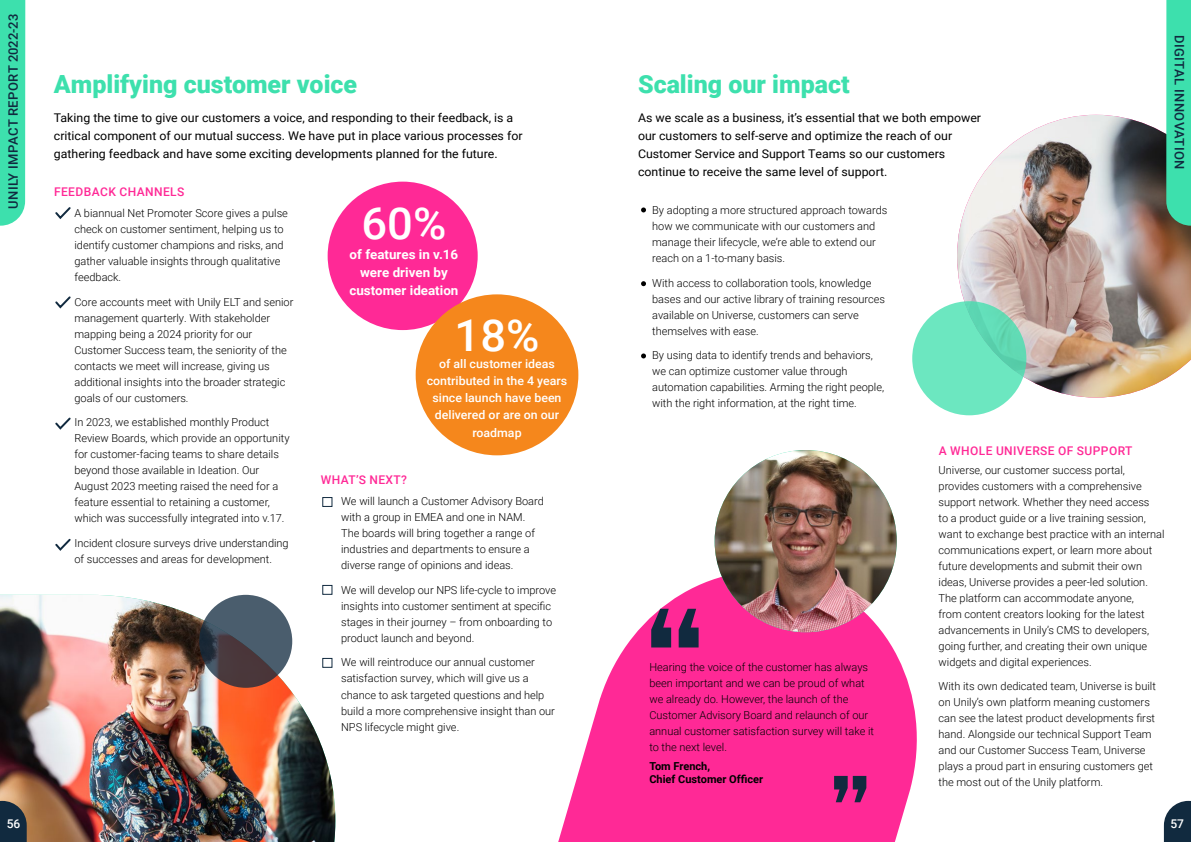
<style>
.page{position:relative;width:1191px;height:842px;background:#fff}
.page>*{position:absolute;margin:0;border:0;box-sizing:border-box;transform-origin:0 0}
.t1{font:500 44px "Roboto";color:#fff}
.t2{font:900 25px "Roboto";color:#3de0ad}
.t3{font:700 13px/18px "Roboto";color:#fff;text-align:center}
.t4{font:500 13px "Roboto";letter-spacing:.035em;color:#112a3f}
.t5{font:12px/18px "Roboto";color:#000}
.t6{font:500 12px/17.3px "Roboto";color:#fff;text-align:center}
.t7{font:500 12px "Roboto";letter-spacing:.035em;color:#ff2996}
.t8{font:300 11px/16px "Roboto";color:#000}
.t9{font:700 11px/13.2px "Roboto";color:#000}
</style>
<div class="page">
<img style="left:0;top:595px;width:335px;height:247px">
<svg style="left:0;top:801px;width:27px;height:41px"></svg>
<div style="left:0;top:0;width:25px;height:226px;background:#3de0ad"></div>
<svg style="left:55px;top:207px;width:16px;height:12px"></svg>
<svg style="left:55px;top:296px;width:16px;height:13px"></svg>
<svg style="left:55px;top:417px;width:16px;height:13px"></svg>
<svg style="left:55px;top:538px;width:16px;height:13px"></svg>
<div style="left:328px;top:182px;width:150px;height:148px;background:#ff2996;border-radius:50%"></div>
<div style="left:416px;top:294px;width:162px;height:161px;background:#f5871c;border-radius:50%"></div>
<div style="left:322px;top:497px;width:10px;height:10px;background:#fff;border:1px solid #112a3f"></div>
<div style="left:322px;top:585px;width:10px;height:10px;background:#fff;border:1px solid #112a3f"></div>
<div style="left:322px;top:658px;width:10px;height:10px;background:#fff;border:1px solid #112a3f"></div>
<svg style="left:199px;top:595px;width:93px;height:93px;background:#474d59"></svg>
<svg style="left:1163px;top:801px;width:28px;height:41px"></svg>
<svg style="left:558px;top:553px;width:359px;height:289px;fill:#ff2996"></svg>
<svg style="left:834px;top:776px;width:32px;height:26px"></svg>
<svg style="left:651px;top:609px;width:47px;height:38px;background:#682e61"></svg>
<img style="left:957px;top:115px;width:234px;height:283px">
<svg style="left:912px;top:301px;width:114px;height:114px;background:#6ae3bd"></svg>
<div style="left:1166px;top:0;width:25px;height:226px;background:#3de0ad"></div>
<svg style="left:641px;top:207px;width:5px;height:5px"></svg>
<svg style="left:641px;top:281px;width:5px;height:5px"></svg>
<svg style="left:641px;top:353px;width:5px;height:5px"></svg>
<img style="left:714px;top:450px;width:182px;height:182px;border-radius:91px">
<p class="t4" style="left:4px;top:209px;width:197px;rotate:-90deg">UNILY IMPACT REPORT 2022-23</p>
<h2 class="t2" style="left:54px;top:66px;width:305px">Amplifying customer voice</h2>
<p class="t5" style="left:54px;top:108px;width:470px">Taking the time to give our customers a voice, and responding to their feedback, is a critical component of our mutual success. We have put in place various processes for gathering feedback and have some exciting developments planned for the future.</p>
<p class="t7" style="left:54px;top:183px;width:132px">FEEDBACK CHANNELS</p>
<p class="t8" style="left:74px;top:205px;width:215px">A biannual Net Promoter Score gives a pulse check on customer sentiment, helping us to identify customer champions and risks, and gather valuable insights through qualitative feedback.</p>
<p class="t8" style="left:74px;top:293px;width:220px">Core accounts meet with Unily ELT and senior management quarterly. With stakeholder mapping being a 2024 priority for our Customer Success team, the seniority of the contacts we meet will increase, giving us additional insights into the broader strategic goals of our customers.</p>
<p class="t8" style="left:74px;top:414px;width:217px">In 2023, we established monthly Product Review Boards, which provide an opportunity for customer-facing teams to share details beyond those available in Ideation. Our August 2023 meeting raised the need for a feature essential to retaining a customer, which was successfully integrated into v.17.</p>
<p class="t8" style="left:74px;top:534px;width:216px">Incident closure surveys drive understanding of successes and areas for development.</p>
<h1 class="t1" style="left:361px;top:192px;width:86px">60%</h1>
<p class="t3" style="left:349px;top:245px;width:110px">of features in v.16 were driven by customer ideation</p>
<p class="t7" style="left:321px;top:472px;width:88px">WHAT’S NEXT?</p>
<h1 class="t1" style="left:454px;top:304px;width:86px">18%</h1>
<p class="t6" style="left:427px;top:355px;width:142px">of all customer ideas contributed in the 4 years since launch have been delivered or are on our roadmap</p>
<p class="t8" style="left:341px;top:493px;width:204px">We will launch a Customer Advisory Board with a group in EMEA and one in NAM.<br>The boards will bring together a range of industries and departments to ensure a diverse range of opinions and ideas.</p>
<p class="t8" style="left:341px;top:582px;width:217px">We will develop our NPS life-cycle to improve insights into customer sentiment at specific stages in their journey – from onboarding to product launch and beyond.</p>
<p class="t8" style="left:341px;top:654px;width:215px">We will reintroduce our annual customer satisfaction survey, which will give us a chance to ask targeted questions and help build a more comprehensive insight than our NPS lifecycle might give.</p>
<p class="t6" style="left:7px;top:814px;width:15px">56</p>
<h2 class="t2" style="left:638px;top:66px;width:213px">Scaling our impact</h2>
<p class="t5" style="left:638px;top:108px;width:344px">As we scale as a business, it’s essential that we both empower our customers to self-serve and optimize the reach of our Customer Service and Support Teams so our customers continue to receive the same level of support.</p>
<p class="t8" style="left:652px;top:202px;width:237px">By adopting a more structured approach towards how we communicate with our customers and manage their lifecycle, we’re able to extend our reach on a 1-to-many basis.</p>
<p class="t8" style="left:652px;top:274px;width:234px">With access to collaboration tools, knowledge bases and our active library of training resources available on Universe, customers can serve themselves with ease.</p>
<p class="t8" style="left:652px;top:347px;width:233px">By using data to identify trends and behaviors, we can optimize customer value through automation capabilities. Arming the right people, with the right information, at the right time.</p>
<p class="t4" style="left:1188px;top:35px;width:136px;rotate:90deg">DIGITAL INNOVATION</p>
<p class="t8" style="left:649px;top:659px;width:226px">Hearing the voice of the customer has always been important and we can be proud of what we already do. However, the launch of the Customer Advisory Board and relaunch of our annual customer satisfaction survey will take it to the next level.</p>
<p class="t9" style="left:649px;top:759px;width:115px">Tom French,<br>Chief Customer Officer</p>
<p class="t7" style="left:938px;top:442px;width:195px">A WHOLE UNIVERSE OF SUPPORT</p>
<p class="t8" style="left:938px;top:461px;width:227px">Universe, our customer success portal, provides customers with a comprehensive support network. Whether they need access<br>to a product guide or a live training session, want to exchange best practice with an internal communications expert, or learn more about future developments and submit their own ideas, Universe provides a peer-led solution.<br>The platform can accommodate anyone,<br>from content creators looking for the latest advancements in Unily’s CMS to developers, going further, and creating their own unique widgets and digital experiences.</p>
<p class="t8" style="left:938px;top:678px;width:219px">With its own dedicated team, Universe is built on Unily’s own platform meaning customers can see the latest product developments first hand. Alongside our technical Support Team and our Customer Success Team, Universe plays a proud part in ensuring customers get the most out of the Unily platform.</p>
<p class="t6" style="left:1170px;top:814px;width:15px">57</p>
</div>
